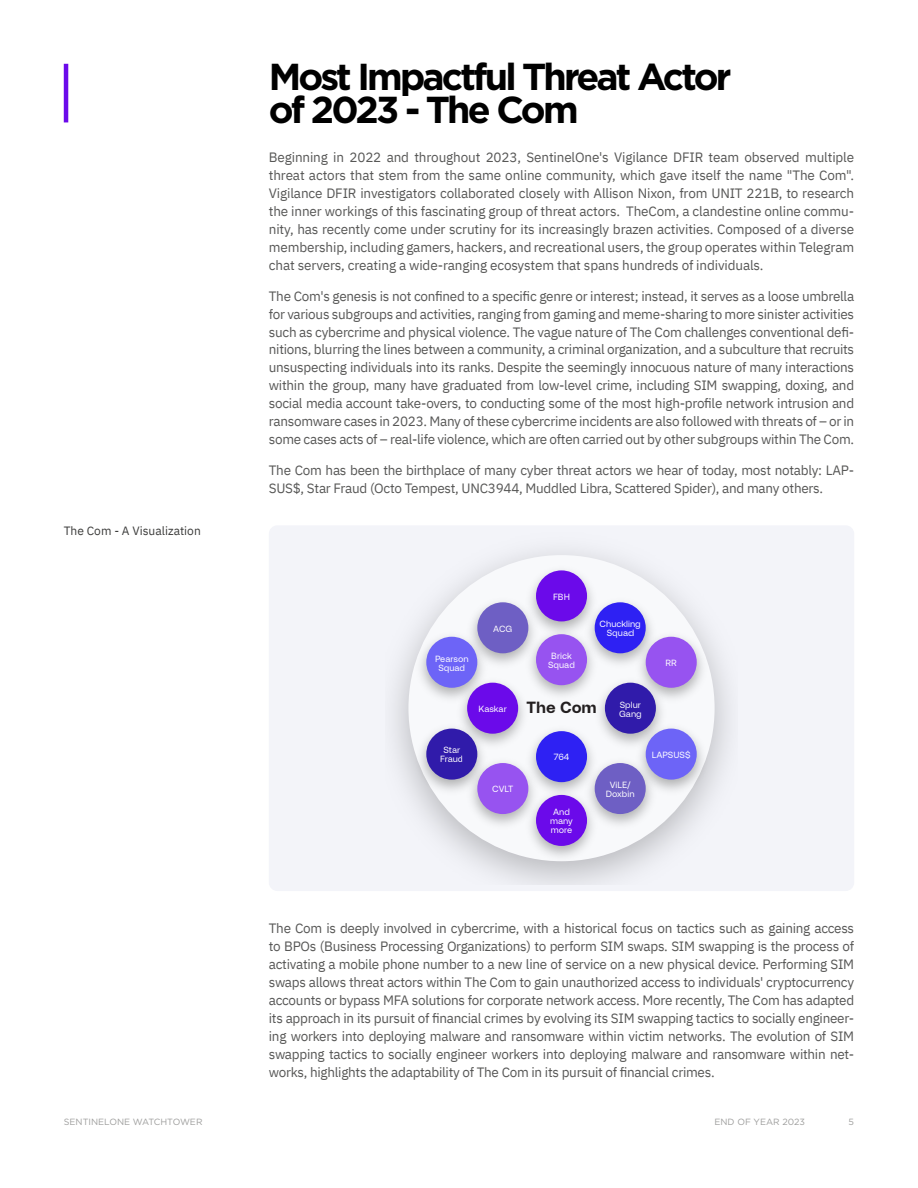
<style>
.page{position:relative;width:918px;height:1188px;background:#fff}
.page>*{position:absolute;margin:0;border:0;box-sizing:border-box;transform-origin:0 0}
.t1{font:700 37.5px/33px "Gotham";letter-spacing:-.075em;color:#000}
.t2{font:700 16.2px "Sentinel Sans Text";color:#231f20}
.t3{font:13.5px/18px "IBM Plex Sans";letter-spacing:-.02em;color:#575756;text-align:justify}
.t4{font:12px "IBM Plex Sans";color:#3c3c3b}
.t5{font:9px/9px "Sentinel Sans Text";color:#fff;text-align:center}
.t6{font:9px "Gotham";color:#9d9d9c}
</style>
<div class="page">
<div style="left:269px;top:525px;width:585px;height:366px;background:#f3f4f9;border-radius:9px"></div>
<div style="left:408px;top:555px;width:307px;height:306px;background:#f8f9fb;border-radius:50%"></div>
<img style="left:603px;top:602px;width:48px;height:62px">
<div style="left:595px;top:602px;width:51px;height:51px;background:#2e21f3;border-radius:50%"></div>
<img style="left:630px;top:626px;width:82px;height:72px">
<div style="left:646px;top:637px;width:51px;height:51px;background:#9753f0;border-radius:50%"></div>
<img style="left:532px;top:560px;width:71px;height:64px">
<div style="left:536px;top:570px;width:51px;height:51px;background:#6b0aea;border-radius:50%"></div>
<img style="left:534px;top:624px;width:69px;height:72px">
<div style="left:536px;top:634px;width:51px;height:51px;background:#9753f0;border-radius:50%"></div>
<img style="left:472px;top:592px;width:72px;height:82px">
<div style="left:477px;top:602px;width:51px;height:51px;background:#6e5fc4;border-radius:50%"></div>
<img style="left:411px;top:626px;width:82px;height:73px">
<div style="left:426px;top:637px;width:51px;height:51px;background:#6d64f7;border-radius:50%"></div>
<img style="left:452px;top:672px;width:82px;height:73px">
<div style="left:467px;top:683px;width:51px;height:51px;background:#6b0aea;border-radius:50%"></div>
<img style="left:411px;top:718px;width:82px;height:82px">
<div style="left:426px;top:729px;width:51px;height:51px;background:#301baa;border-radius:50%"></div>
<img style="left:589px;top:672px;width:82px;height:73px">
<div style="left:605px;top:683px;width:51px;height:51px;background:#301baa;border-radius:50%"></div>
<img style="left:630px;top:718px;width:82px;height:82px">
<div style="left:646px;top:729px;width:51px;height:51px;background:#6d64f7;border-radius:50%"></div>
<img style="left:521px;top:721px;width:82px;height:64px">
<div style="left:536px;top:731px;width:51px;height:51px;background:#2e21f3;border-radius:50%"></div>
<img style="left:462px;top:753px;width:82px;height:82px">
<div style="left:477px;top:763px;width:51px;height:51px;background:#9753f0;border-radius:50%"></div>
<img style="left:521px;top:785px;width:82px;height:82px">
<div style="left:536px;top:795px;width:51px;height:51px;background:#6b0aea;border-radius:50%"></div>
<img style="left:579px;top:753px;width:82px;height:82px">
<div style="left:595px;top:763px;width:51px;height:51px;background:#6e5fc4;border-radius:50%"></div>
<hr style="left:64px;top:64px;width:4px;height:58px;background:#6b0aea">
<p class="t4" style="left:64px;top:521px;width:139px">The Com - A Visualization</p>
<h1 class="t1" style="left:269px;top:60px;width:464px">Most Impactful Threat Actor of 2023 - The Com</h1>
<p class="t3" style="left:269px;top:147px;width:587px">Beginning in 2022 and throughout 2023, SentinelOne's Vigilance DFIR team observed multiple threat actors that stem from the same online community, which gave itself the name "The Com".<br>Vigilance DFIR investigators collaborated closely with Allison Nixon, from UNIT 221B, to research the inner workings of this fascinating group of threat actors. TheCom, a clandestine online commu&shy;nity, has recently come under scrutiny for its increasingly brazen activities. Composed of a diverse membership, including gamers, hackers, and recreational users, the group operates within Telegram chat servers, creating a wide-ranging ecosystem that spans hundreds of individuals.</p>
<p class="t3" style="left:269px;top:286px;width:587px">The Com's genesis is not confined to a specific genre or interest; instead, it serves as a loose umbrella for various subgroups and activities, ranging from gaming and meme-sharing to more sinister activities such as cybercrime and physical violence. The vague nature of The Com challenges conventional defi&shy;nitions, blurring the lines between a community, a criminal organization, and a subculture that recruits unsuspecting individuals into its ranks. Despite the seemingly innocuous nature of many interactions within the group, many have graduated from low-level crime, including SIM swapping, doxing, and social media account take-overs, to conducting some of the most high-profile network intrusion and ransomware cases in 2023. Many of these cybercrime incidents are also followed with threats of – or in some cases acts of – real-life violence, which are often carried out by other subgroups within The Com.</p>
<p class="t3" style="left:269px;top:460px;width:587px">The Com has been the birthplace of many cyber threat actors we hear of today, most notably: LAP-<br>SUS$, Star Fraud (Octo Tempest, UNC3944, Muddled Libra, Scattered Spider), and many others.</p>
<p class="t5" style="left:435px;top:654px;width:35px">Pearson<br>Squad</p>
<p class="t5" style="left:493px;top:624px;width:21px">ACG</p>
<p class="t5" style="left:479px;top:704px;width:30px">Kaskar</p>
<p class="t5" style="left:440px;top:746px;width:25px">Star<br>Fraud</p>
<p class="t5" style="left:492px;top:785px;width:23px">CVLT</p>
<p class="t5" style="left:553px;top:592px;width:18px">FBH</p>
<p class="t5" style="left:548px;top:651px;width:28px">Brick<br>Squad</p>
<p class="t5" style="left:600px;top:620px;width:43px">Chuckling<br>Squad</p>
<p class="t2" style="left:527px;top:699px;width:71px">The Com</p>
<p class="t5" style="left:619px;top:700px;width:24px;text-align:left">Splur<br>Gang</p>
<p class="t5" style="left:666px;top:658px;width:13px">RR</p>
<p class="t5" style="left:554px;top:753px;width:17px">764</p>
<p class="t5" style="left:652px;top:750px;width:40px">LAPSUS$</p>
<p class="t5" style="left:550px;top:808px;width:24px">And many more</p>
<p class="t5" style="left:606px;top:780px;width:30px">ViLE/<br>Doxbin</p>
<p class="t3" style="left:269px;top:918px;width:587px">The Com is deeply involved in cybercrime, with a historical focus on tactics such as gaining access to BPOs (Business Processing Organizations) to perform SIM swaps. SIM swapping is the process of activating a mobile phone number to a new line of service on a new physical device. Performing SIM swaps allows threat actors within The Com to gain unauthorized access to individuals' cryptocurrency accounts or bypass MFA solutions for corporate network access. More recently, The Com has adapted its approach in its pursuit of financial crimes by evolving its SIM swapping tactics to socially engineer&shy;ing workers into deploying malware and ransomware within victim networks. The evolution of SIM swapping tactics to socially engineer workers into deploying malware and ransomware within net&shy;works, highlights the adaptability of The Com in its pursuit of financial crimes.</p>
<p class="t6" style="left:64px;top:1116px;width:140px">SENTINELONE WATCHTOWER</p>
<p class="t6" style="left:714px;top:1116px;width:92px">END OF YEAR 2023</p>
<p class="t6" style="left:848px;top:1116px;width:7px">5</p>
</div>
